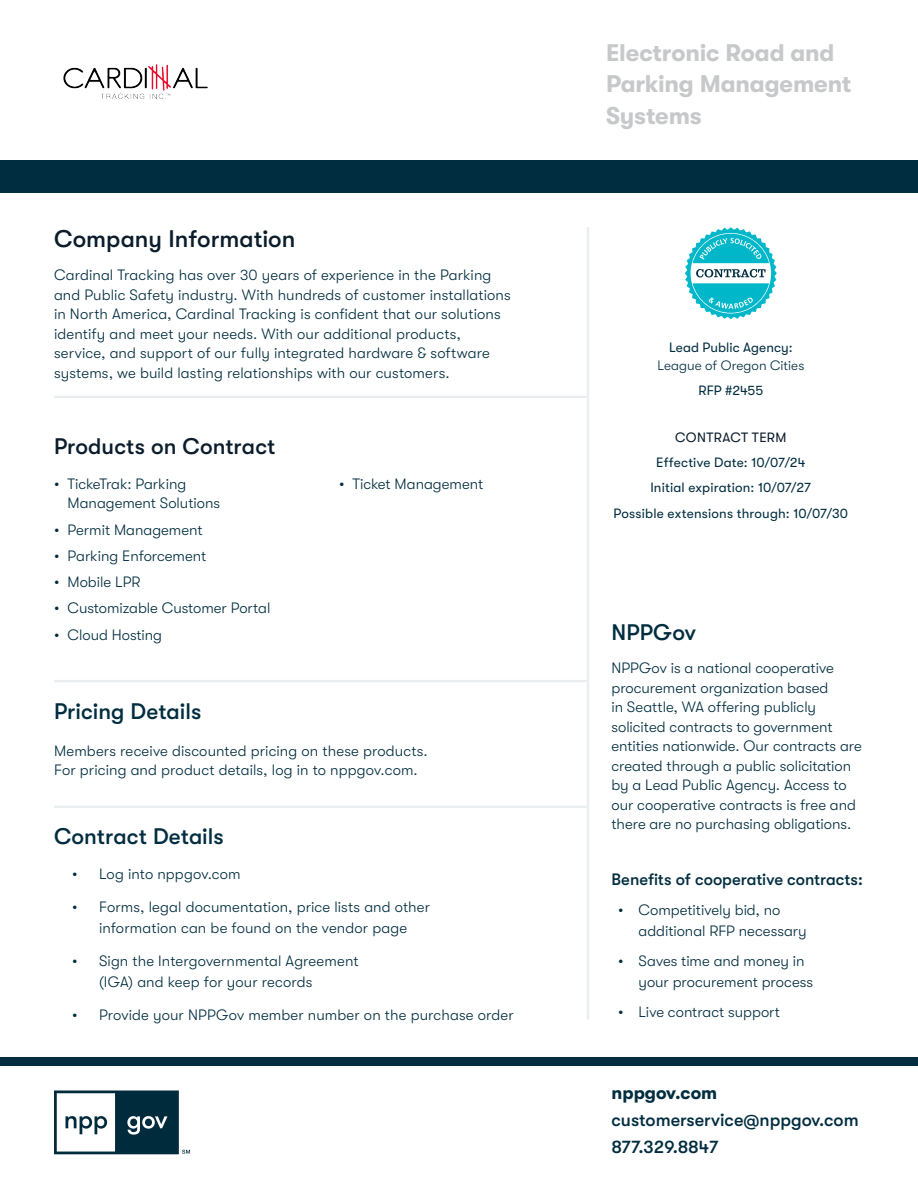
<style>
.page{position:relative;width:918px;height:1188px;background:#fff}
.page>*{position:absolute;margin:0;border:0;box-sizing:border-box;transform-origin:0 0}
.t1{font:700 24px/31.5px "GT Walsheim Pro";letter-spacing:-.005em;color:#c7c8ca}
.Header1{font:500 24px "GT Walsheim Pro";color:#0b1c2b}
.Header2{font:500 22.5px "GT Walsheim Pro";color:#002d3f}
.Header1-2{font:500 22.5px "GT Walsheim Pro";letter-spacing:.005em;color:#0b1c2b}
.t2{font:500 18px "GT Walsheim Pro";color:#002d3f}
.t3{font:700 18px "GT Walsheim Pro";color:#002d3f}
.t4{font:500 16.5px "GT Walsheim Pro";color:#002d3f}
.Header1-3{font:300 15px/19.5px "GT Walsheim Pro";letter-spacing:.005em;color:#002d3f}
.Header2-2{font:300 15px/19.5px "GT Walsheim Pro";letter-spacing:.01em;color:#002d3f}
.t5{font:13.5px "GT Walsheim Pro";letter-spacing:.01em;color:#002d3f}
.t6{font:300 13.5px/18px "GT Walsheim Pro";letter-spacing:.005em;color:#002d3f;text-align:center}
.t7{font:13.5px "GT Walsheim Pro";letter-spacing:.025em;color:#0b1c2b}
.s1{font-weight:400}
</style>
<div class="page">
<div style="left:0;top:1058px;width:918px;height:8px;background:#002d3f"></div>
<svg style="left:685px;top:227px;width:92px;height:92px"></svg>
<hr style="left:54px;top:680px;width:534px;height:2px;background:#ebeef0">
<hr style="left:54px;top:396px;width:534px;height:2px;background:#ebeef0">
<hr style="left:54px;top:806px;width:534px;height:2px;background:#ebeef0">
<div style="left:0;top:160px;width:918px;height:33px;background:#002d3f"></div>
<hr style="left:587px;top:227px;width:2px;height:792px;background:#ebedee">
<svg style="left:54px;top:1090px;width:136px;height:64px"></svg>
<img style="left:63px;top:64px;width:145px;height:35px">
<p class="Header1" style="left:54px;top:225px;width:243px">Company Information</p>
<p class="Header1-3" style="left:54px;top:265px;width:458px">Cardinal Tracking has over 30 years of experience in the Parking and Public Safety industry. With hundreds of customer installations in North America, Cardinal Tracking is confident that our solutions identify and meet your needs. With our additional products, service, and support of our fully integrated hardware &amp; software systems, we build lasting relationships with our customers.</p>
<p class="Header1-2" style="left:54px;top:434px;width:223px">Products on Contract</p>
<p class="Header1-3" style="left:54px;top:474px;width:134px">• TickeTrak: Parking</p>
<p class="Header1-3" style="left:339px;top:474px;width:146px">• Ticket Management</p>
<p class="Header1-3" style="left:68px;top:494px;width:154px">Management Solutions</p>
<p class="Header1-3" style="left:54px;top:520px;width:150px">• Permit Management</p>
<p class="Header1-3" style="left:54px;top:546px;width:154px">• Parking Enforcement</p>
<p class="Header1-3" style="left:54px;top:572px;width:88px">• Mobile LPR</p>
<p class="Header1-3" style="left:54px;top:599px;width:218px">• Customizable Customer Portal</p>
<p class="Header1-3" style="left:54px;top:625px;width:110px">• Cloud Hosting</p>
<p class="Header2" style="left:54px;top:699px;width:149px">Pricing Details</p>
<p class="Header2-2" style="left:54px;top:741px;width:375px">Members receive discounted pricing on these products.<br>For pricing and product details, log in to nppgov.com.</p>
<p class="Header2" style="left:54px;top:824px;width:171px">Contract Details</p>
<p class="Header1-3" style="left:72px;top:864px;width:170px">• Log into nppgov.com</p>
<p class="Header1-3" style="left:72px;top:896px;width:360px;line-height:21px;text-align:center">• Forms, legal documentation, price lists and other information can be found on the vendor page</p>
<p class="Header1-3" style="left:99px;top:950px;width:261px;line-height:21px;text-indent:-27px">• Sign the Intergovernmental Agreement (IGA) and keep for your records</p>
<p class="Header1-3" style="left:72px;top:1005px;width:443px">• Provide your NPPGov member number on the purchase order</p>
<p class="t1" style="left:606px;top:37px;width:247px">Electronic Road and<br>Parking Management<br>Systems</p>
<p class="t6" style="left:657px;top:339px;width:148px"><span class="s1">Lead Public Agency:<br></span>League of Oregon Cities</p>
<p class="t5" style="left:698px;top:383px;width:66px">RFP #2455</p>
<p class="t7" style="left:675px;top:430px;width:113px">CONTRACT TERM</p>
<p class="t5" style="left:656px;top:454px;width:151px">Effective Date: 10/07/24</p>
<p class="t5" style="left:650px;top:480px;width:162px">Initial expiration: 10/07/27</p>
<p class="t5" style="left:613px;top:506px;width:236px">Possible extensions through: 10/07/30</p>
<p class="Header2" style="left:611px;top:620px;width:86px">NPPGov</p>
<p class="Header1-3" style="left:611px;top:659px;width:252px">NPPGov is a national cooperative procurement organization based<br>in Seattle, WA offering publicly solicited contracts to government entities nationwide. Our contracts are created through a public solicitation by a Lead Public Agency. Access to our cooperative contracts is free and there are no purchasing obligations.</p>
<p class="t4" style="left:612px;top:870px;width:253px">Benefits of cooperative contracts:</p>
<p class="Header1-3" style="left:639px;top:900px;width:170px;line-height:20.2px;text-indent:-20px">• Competitively bid, no additional RFP necessary</p>
<p class="Header1-3" style="left:639px;top:951px;width:176px;line-height:20.2px;text-indent:-20px">• Saves time and money in your procurement process</p>
<p class="Header1-3" style="left:618px;top:1002px;width:163px">• Live contract support</p>
<p class="t3" style="left:612px;top:1083px;width:107px">nppgov.com</p>
<p class="t2" style="left:612px;top:1110px;width:249px">customerservice@nppgov.com</p>
<p class="t2" style="left:612px;top:1137px;width:108px">877.329.8847</p>
</div>
